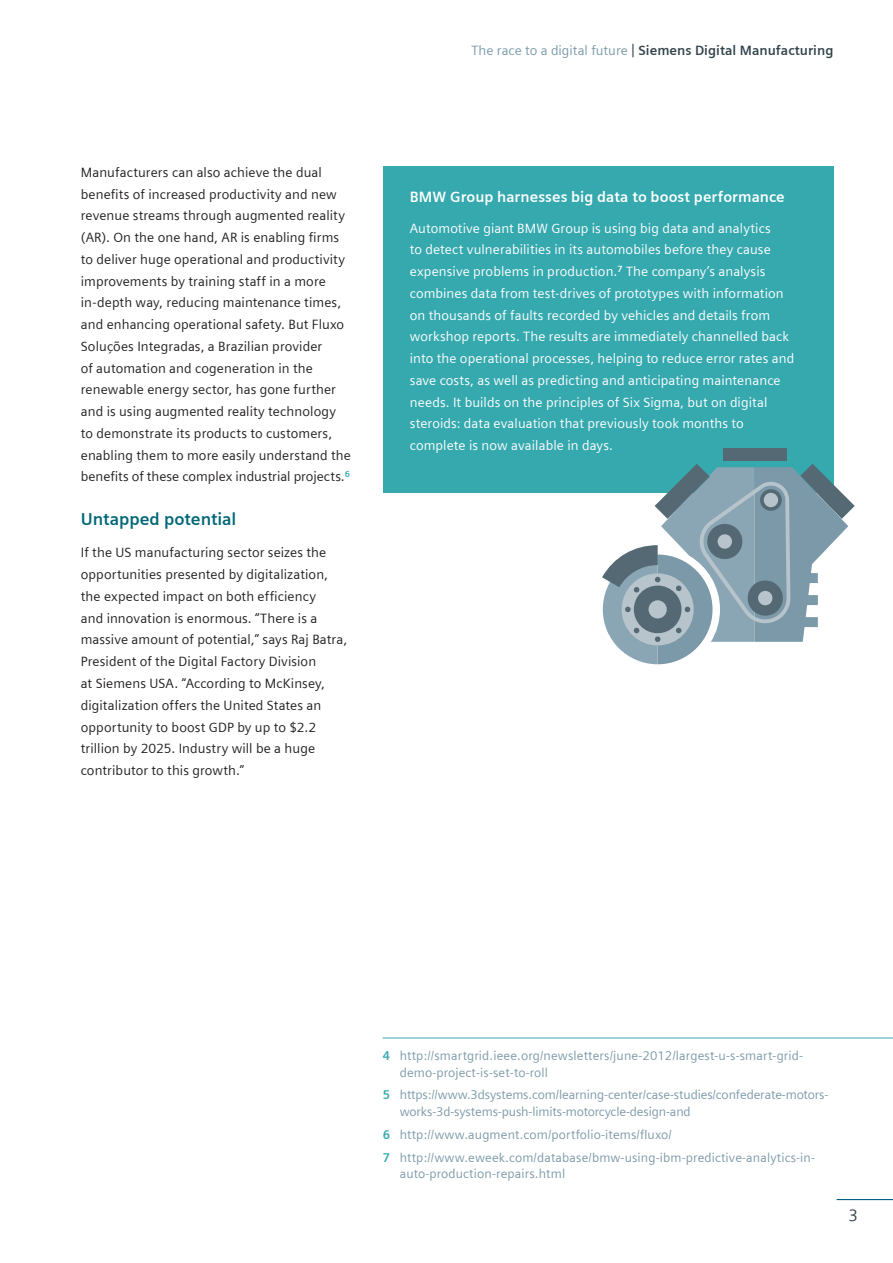
<style>
.page{position:relative;width:893px;height:1263px;background:#fff}
.page>*{position:absolute;margin:0;border:0;box-sizing:border-box;transform-origin:0 0}
.t1{font:700 17.25px "Siemens Sans";letter-spacing:-.005em;color:#006776}
.t2{font:16.5px "Siemens Slab";color:#33444d}
.Graph-Heading{font:700 15px "Siemens Sans";letter-spacing:.005em;color:#fff}
.Body{font:13.5px/21.8px "Siemens Sans";letter-spacing:.005em;color:#231f20}
.Body-2{font:13.5px/21.8px "Siemens Sans";letter-spacing:.005em;color:#fff}
.t3{font:700 13.5px "Siemens Sans";color:#33444d}
.References{font:12.75px/16.5px "Siemens Sans";letter-spacing:.01em;color:#7b99a9}
.References-2{font:12.75px/16.5px "Siemens Sans";letter-spacing:-.01em;color:#7b99a9}
.s1{font-weight:400;color:#7b99a9}
.s2{font-weight:400;font-size:14.85px}
.s3{font-weight:700;color:#36a9af}
</style>
<div class="page">
<div style="left:383px;top:166px;width:450px;height:326px;background:#36a9af"></div>
<div style="left:723px;top:449px;width:64px;height:12px;background:#546974"></div>
<svg style="left:602px;top:464px;width:253px;height:200px"></svg>
<hr style="left:837px;top:1199px;width:56px;height:1px;background:#006288">
<hr style="left:383px;top:1037px;width:510px;height:1px;background:#36a9af">
<p class="Body" style="left:81px;top:161px;width:272px">Manufacturers can also achieve the dual benefits of increased productivity and new revenue streams through augmented reality (AR). On the one hand, AR is enabling firms to deliver huge operational and productivity improvements by training staff in a more in-depth way, reducing maintenance times, and enhancing operational safety. But Fluxo Soluções Integradas, a Brazilian provider<br>of automation and cogeneration in the renewable energy sector, has gone further and is using augmented reality technology to demonstrate its products to customers, enabling them to more easily understand the benefits of these complex industrial projects.<sup>6</sup></p>
<h3 class="t1" style="left:81px;top:509px;width:157px">Untapped potential</h3>
<p class="Body" style="left:81px;top:542px;width:268px">If the US manufacturing sector seizes the opportunities presented by digitalization, the expected impact on both efficiency<br>and innovation is enormous. “There is a massive amount of potential,” says Raj Batra, President of the Digital Factory Division<br>at Siemens USA. “According to McKinsey, digitalization offers the United States an opportunity to boost GDP by up to $2.2 trillion by 2025. Industry will be a huge contributor to this growth.”</p>
<p class="t3" style="left:472px;top:43px;width:363px"><span class="s1">The race to a digital future</span> <span class="s2">|</span> Siemens Digital Manufacturing</p>
<p class="Graph-Heading" style="left:410px;top:189px;width:376px">BMW Group harnesses big data to boost performance</p>
<p class="Body-2" style="left:410px;top:217px;width:386px">Automotive giant BMW Group is using big data and analytics<br>to detect vulnerabilities in its automobiles before they cause expensive problems in production.<sup>7</sup> The company’s analysis combines data from test-drives of prototypes with information on thousands of faults recorded by vehicles and details from workshop reports. The results are immediately channelled back into the operational processes, helping to reduce error rates and save costs, as well as predicting and anticipating maintenance needs. It builds on the principles of Six Sigma, but on digital steroids: data evaluation that previously took months to complete is now available in days.</p>
<p class="References" style="left:400px;top:1047px;width:405px;text-indent:-17px"><span class="s3">4</span> http://smartgrid.ieee.org/newsletters/june-2012/largest-u-s-smart-grid&shy;demo-project-is-set-to-roll</p>
<p class="References-2" style="left:400px;top:1087px;width:430px;text-indent:-17px"><span class="s3">5</span> https://www.3dsystems.com/learning-center/case-studies/confederate-motors&shy;works-3d-systems-push-limits-motorcycle-design-and</p>
<p class="References" style="left:383px;top:1126px;width:291px"><span class="s3">6</span> http://www.augment.com/portfolio-items/fluxo/</p>
<p class="References" style="left:400px;top:1149px;width:417px;text-indent:-17px"><span class="s3">7</span> http://www.eweek.com/database/bmw-using-ibm-predictive-analytics-in&shy;auto-production-repairs.html</p>
<p class="t2" style="left:848px;top:1206px;width:11px">3</p>
</div>
